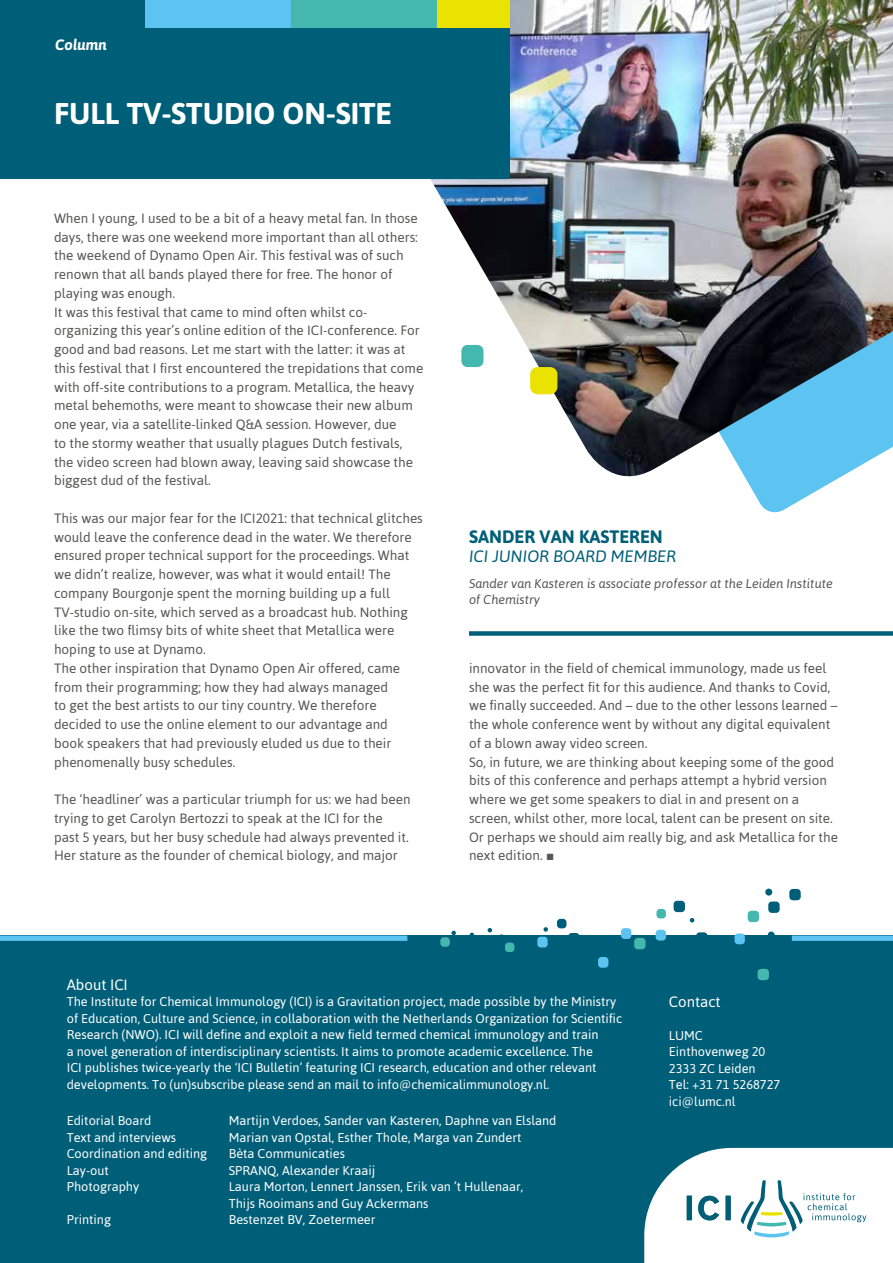
<style>
.page{position:relative;width:893px;height:1263px;background:#fff}
.page>*{position:absolute;margin:0;border:0;box-sizing:border-box;transform-origin:0 0}
.t1{font:700 30px "Asap";color:#fff}
.t2{font:700 18px "Asap";color:#005f78}
.t3{font:italic 16.5px "Asap";color:#005f78}
.t4{font:15px "Asap";color:#fff}
.t5{font:italic 700 15px "Asap";color:#fff}
.t6{font:13.5px/18.8px "Asap";color:#575756}
.t7{font:12.75px/16.5px "Asap";color:#fff}
.t8{font:italic 12.75px/16.5px "Asap";color:#575756}
.s1{font-family:"Arial"}
</style>
<div class="page">
<svg style="left:754px;top:493px;width:59px;height:20px"></svg>
<img style="left:430px;top:0;width:463px;height:493px">
<div style="left:0;top:935px;width:893px;height:328px;background:#005f78"></div>
<div style="left:0;top:0;width:509px;height:179px;background:#005f78"></div>
<div style="left:0;top:935px;width:407px;height:6px;background:#5dc3f0"></div>
<div style="left:440px;top:937px;width:10px;height:10px;background:#44b8af;border-radius:4px"></div>
<div style="left:505px;top:942px;width:9px;height:10px;background:#44b8af;border-radius:4px"></div>
<div style="left:656px;top:909px;width:10px;height:9px;background:#44b8af;border-radius:4px"></div>
<div style="left:568px;top:933px;width:12px;height:11px;background:#005f78;border-radius:4px"></div>
<div style="left:634px;top:938px;width:12px;height:11px;background:#44b8af;border-radius:4px"></div>
<div style="left:696px;top:932px;width:11px;height:12px;background:#005f78;border-radius:4px"></div>
<div style="left:674px;top:901px;width:11px;height:11px;background:#005f78;border-radius:4px"></div>
<div style="left:748px;top:911px;width:11px;height:11px;background:#44b8af;border-radius:4px"></div>
<div style="left:789px;top:889px;width:12px;height:11px;background:#005f78;border-radius:4px"></div>
<div style="left:768px;top:901px;width:12px;height:12px;background:#005f78;border-radius:4px"></div>
<div style="left:758px;top:969px;width:11px;height:11px;background:#44b8af;border-radius:4px"></div>
<div style="left:557px;top:919px;width:9px;height:9px;background:#005f78;border-radius:4px"></div>
<svg style="left:488px;top:928px;width:4px;height:4px"></svg>
<div style="left:498px;top:934px;width:7px;height:7px;background:#005f78;border-radius:50%"></div>
<div style="left:768px;top:931px;width:7px;height:7px;background:#005f78;border-radius:50%"></div>
<div style="left:765px;top:889px;width:7px;height:7px;background:#005f78;border-radius:50%"></div>
<svg style="left:543px;top:927px;width:5px;height:5px"></svg>
<svg style="left:451px;top:931px;width:5px;height:4px"></svg>
<svg style="left:690px;top:918px;width:4px;height:4px"></svg>
<div style="left:537px;top:937px;width:11px;height:10px;background:#5dc3f0;border-radius:4px"></div>
<div style="left:598px;top:957px;width:10px;height:11px;background:#5dc3f0;border-radius:4px"></div>
<div style="left:621px;top:928px;width:10px;height:11px;background:#5dc3f0;border-radius:4px"></div>
<div style="left:656px;top:930px;width:10px;height:10px;background:#5dc3f0;border-radius:4px"></div>
<div style="left:734px;top:933px;width:11px;height:11px;background:#5dc3f0;border-radius:4px"></div>
<div style="left:792px;top:935px;width:101px;height:6px;background:#5dc3f0"></div>
<div style="left:146px;top:0;width:145px;height:27px;background:#5dc3f0"></div>
<div style="left:291px;top:0;width:146px;height:27px;background:#44b8af"></div>
<div style="left:437px;top:0;width:72px;height:27px;background:#eae200"></div>
<svg style="left:644px;top:1148px;width:249px;height:115px"></svg>
<div style="left:469px;top:631px;width:424px;height:5px;background:#005f78"></div>
<div style="left:461px;top:345px;width:22px;height:22px;background:#44b8af;border-radius:6px"></div>
<div style="left:530px;top:367px;width:27px;height:27px;background:#eae200;border-radius:7px"></div>
<p class="t5" style="left:55px;top:36px;width:53px">Column</p>
<h1 class="t1" style="left:54px;top:96px;width:339px">FULL TV-STUDIO ON-SITE</h1>
<p class="t6" style="left:54px;top:209px;width:371px">When I young, I used to be a bit of a heavy metal fan. In those days, there was one weekend more important than all others: the weekend of Dynamo Open Air. This festival was of such renown that all bands played there for free. The honor of playing was enough.<br>It was this festival that came to mind often whilst co&shy;organizing this year’s online edition of the ICI-conference. For good and bad reasons. Let me start with the latter: it was at this festival that I first encountered the trepidations that come with off-site contributions to a program. Metallica, the heavy metal behemoths, were meant to showcase their new album one year, via a satellite-linked Q&amp;A session. However, due<br>to the stormy weather that usually plagues Dutch festivals, the video screen had blown away, leaving said showcase the biggest dud of the festival.</p>
<p class="t6" style="left:54px;top:509px;width:370px">This was our major fear for the ICI2021: that technical glitches would leave the conference dead in the water. We therefore ensured proper technical support for the proceedings. What we didn’t realize, however, was what it would entail! The company Bourgonje spent the morning building up a full TV-studio on-site, which served as a broadcast hub. Nothing like the two flimsy bits of white sheet that Metallica were hoping to use at Dynamo.<br>The other inspiration that Dynamo Open Air offered, came from their programming; how they had always managed<br>to get the best artists to our tiny country. We therefore decided to use the online element to our advantage and<br>book speakers that had previously eluded us due to their phenomenally busy schedules.</p>
<p class="t6" style="left:54px;top:790px;width:358px">The ‘headliner’ was a particular triumph for us: we had been trying to get Carolyn Bertozzi to speak at the ICI for the past 5 years, but her busy schedule had always prevented it.<br>Her stature as the founder of chemical biology, and major</p>
<h2 class="t2" style="left:469px;top:526px;width:195px">SANDER VAN KASTEREN</h2>
<p class="t3" style="left:469px;top:547px;width:209px">ICI JUNIOR BOARD MEMBER</p>
<p class="t8" style="left:469px;top:575px;width:365px">Sander van Kasteren is associate professor at the Leiden Institute of Chemistry</p>
<p class="t6" style="left:469px;top:659px;width:371px">innovator in the field of chemical immunology, made us feel she was the perfect fit for this audience. And thanks to Covid, we finally succeeded. And – due to the other lessons learned – the whole conference went by without any digital equivalent of a blown away video screen.<br>So, in future, we are thinking about keeping some of the good bits of this conference and perhaps attempt a hybrid version where we get some speakers to dial in and present on a screen, whilst other, more local, talent can be present on site.<br>Or perhaps we should aim really big, and ask Metallica for the next edition. <span class="s1">■</span></p>
<p class="t4" style="left:67px;top:976px;width:63px">About ICI</p>
<p class="t7" style="left:67px;top:993px;width:557px">The Institute for Chemical Immunology (ICI) is a Gravitation project, made possible by the Ministry of Education, Culture and Science, in collaboration with the Netherlands Organization for Scientific Research (NWO). ICI will define and exploit a new field termed chemical immunology and train<br>a novel generation of interdisciplinary scientists. It aims to promote academic excellence. The<br>ICI publishes twice-yearly the ‘ICI Bulletin’ featuring ICI research, education and other relevant developments. To (un)subscribe please send an mail to info@chemicalimmunology.nl.</p>
<p class="t4" style="left:669px;top:993px;width:53px">Contact</p>
<p class="t7" style="left:669px;top:1027px;width:113px">LUMC<br>Einthovenweg 20<br>2333 ZC Leiden<br>Tel: +31 71 5268727 ici@lumc.nl</p>
<p class="t7" style="left:67px;top:1112px;width:86px">Editorial Board</p>
<p class="t7" style="left:229px;top:1112px;width:329px">Martijn Verdoes, Sander van Kasteren, Daphne van Elsland</p>
<p class="t7" style="left:67px;top:1129px;width:111px">Text and interviews</p>
<p class="t7" style="left:229px;top:1129px;width:294px">Marian van Opstal, Esther Thole, Marga van Zundert</p>
<p class="t7" style="left:67px;top:1145px;width:142px">Coordination and editing</p>
<p class="t7" style="left:229px;top:1145px;width:118px">Bèta Communicaties</p>
<p class="t7" style="left:67px;top:1162px;width:44px">Lay-out</p>
<p class="t7" style="left:229px;top:1162px;width:148px">SPRANQ, Alexander Kraaij</p>
<p class="t7" style="left:67px;top:1178px;width:74px">Photography</p>
<p class="t7" style="left:229px;top:1178px;width:296px">Laura Morton, Lennert Janssen, Erik van ’t Hullenaar,<br>Thijs Rooimans and Guy Ackermans</p>
<p class="t7" style="left:67px;top:1211px;width:46px">Printing</p>
<p class="t7" style="left:229px;top:1211px;width:148px">Bestenzet BV, Zoetermeer</p>
</div>
